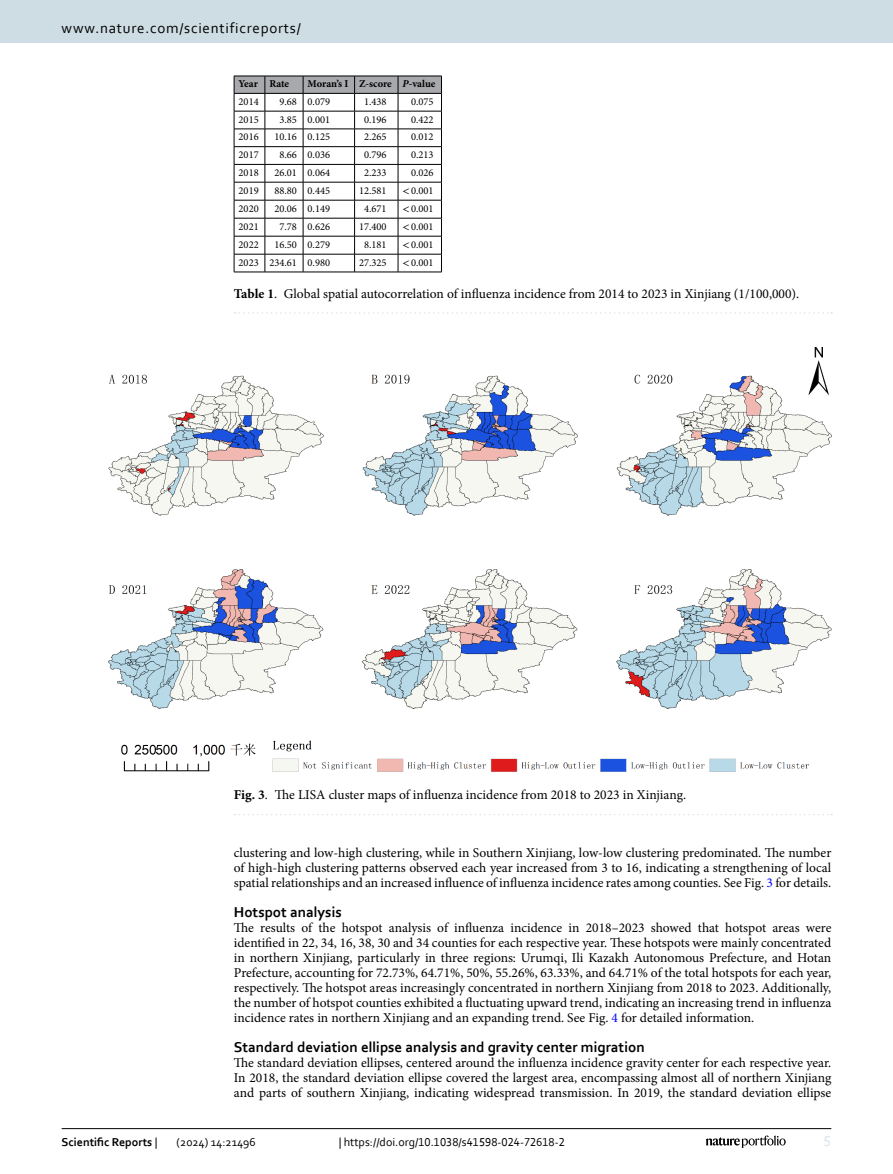
<style>
.page{position:relative;width:893px;height:1174px;background:#fff}
.page>*{position:absolute;margin:0;border:0;box-sizing:border-box;transform-origin:0 0}
.Head_2{font:700 15px "Corbel";color:#000}
.t1{font:15px "Corbel";letter-spacing:.05em;color:#000}
.t2{font:15px "Corbel";color:#d9e4eb}
.Body_Text{font:13.5px/15px "Minion Pro";color:#000;text-align:justify}
.Table_Caption{font:13.5px "Minion Pro";color:#000}
.Figure_Caption{font:13.5px "Minion Pro";color:#000}
.t3{font:12px "Corbel";color:#000}
.t4{font:700 12px "Corbel";color:#000}
.Table_Body{font:10.5px "Minion Pro";color:#000}
.Table_Head{font:700 10.5px "Minion Pro";letter-spacing:-.005em;color:#000}
.s1{font-style:italic}
.s2{font-family:"STIX"}
.s3{font-weight:700}
.s4{color:#00f}
.s5{font-weight:400}
</style>
<div class="page">
<img style="left:108px;top:347px;width:723px;height:424px">
<svg style="left:235px;top:814px;width:597px;height:1px"></svg>
<hr style="left:265px;top:272px;width:38px;height:1px;background:#000">
<hr style="left:303px;top:272px;width:52px;height:1px;background:#000">
<hr style="left:355px;top:272px;width:43px;height:1px;background:#000">
<svg style="left:234px;top:76px;width:208px;height:196px"></svg>
<hr style="left:398px;top:272px;width:44px;height:1px;background:#000">
<hr style="left:234px;top:272px;width:31px;height:1px;background:#000">
<svg style="left:235px;top:312px;width:597px;height:2px"></svg>
<hr style="left:62px;top:1128px;width:769px;height:1px;background:#000">
<svg style="left:706px;top:1135px;width:80px;height:12px"></svg>
<div style="left:0;top:0;width:893px;height:43px;background:#cedde4"></div>
<p class="t1" style="left:62px;top:18px;width:241px">www.nature.com/scientificreports/</p>
<p class="Table_Head" style="left:239px;top:77px;width:21px">Year</p>
<p class="Table_Head" style="left:269px;top:77px;width:21px">Rate</p>
<p class="Table_Head" style="left:308px;top:77px;width:42px">Moran’s I</p>
<p class="Table_Head" style="left:359px;top:77px;width:34px">Z-score</p>
<p class="Table_Head" style="left:403px;top:77px;width:34px"><span class="s1">P</span>-value</p>
<p class="Table_Body" style="left:239px;top:95px;width:22px">2014</p>
<p class="Table_Body" style="left:279px;top:95px;width:19px">9.68</p>
<p class="Table_Body" style="left:308px;top:95px;width:24px">0.079</p>
<p class="Table_Body" style="left:364px;top:95px;width:24px">1.438</p>
<p class="Table_Body" style="left:411px;top:95px;width:24px">0.075</p>
<p class="Table_Body" style="left:239px;top:112px;width:22px">2015</p>
<p class="Table_Body" style="left:279px;top:112px;width:19px">3.85</p>
<p class="Table_Body" style="left:308px;top:112px;width:24px">0.001</p>
<p class="Table_Body" style="left:364px;top:112px;width:24px">0.196</p>
<p class="Table_Body" style="left:411px;top:112px;width:24px">0.422</p>
<p class="Table_Body" style="left:239px;top:130px;width:22px">2016</p>
<p class="Table_Body" style="left:274px;top:130px;width:24px">10.16</p>
<p class="Table_Body" style="left:308px;top:130px;width:24px">0.125</p>
<p class="Table_Body" style="left:364px;top:130px;width:24px">2.265</p>
<p class="Table_Body" style="left:411px;top:130px;width:24px">0.012</p>
<p class="Table_Body" style="left:239px;top:148px;width:22px">2017</p>
<p class="Table_Body" style="left:279px;top:148px;width:19px">8.66</p>
<p class="Table_Body" style="left:308px;top:148px;width:24px">0.036</p>
<p class="Table_Body" style="left:364px;top:148px;width:24px">0.796</p>
<p class="Table_Body" style="left:411px;top:148px;width:24px">0.213</p>
<p class="Table_Body" style="left:239px;top:166px;width:22px">2018</p>
<p class="Table_Body" style="left:274px;top:166px;width:24px">26.01</p>
<p class="Table_Body" style="left:308px;top:166px;width:24px">0.064</p>
<p class="Table_Body" style="left:364px;top:166px;width:24px">2.233</p>
<p class="Table_Body" style="left:411px;top:166px;width:24px">0.026</p>
<p class="Table_Body" style="left:239px;top:183px;width:22px">2019</p>
<p class="Table_Body" style="left:274px;top:183px;width:24px">88.80</p>
<p class="Table_Body" style="left:308px;top:183px;width:24px">0.445</p>
<p class="Table_Body" style="left:359px;top:183px;width:29px">12.581</p>
<p class="Table_Body" style="left:403px;top:184px;width:33px"><span class="s2">&lt;</span>0.001</p>
<p class="Table_Body" style="left:239px;top:201px;width:22px">2020</p>
<p class="Table_Body" style="left:274px;top:201px;width:24px">20.06</p>
<p class="Table_Body" style="left:308px;top:201px;width:24px">0.149</p>
<p class="Table_Body" style="left:364px;top:201px;width:24px">4.671</p>
<p class="Table_Body" style="left:403px;top:202px;width:33px"><span class="s2">&lt;</span>0.001</p>
<p class="Table_Body" style="left:239px;top:219px;width:22px">2021</p>
<p class="Table_Body" style="left:279px;top:219px;width:19px">7.78</p>
<p class="Table_Body" style="left:308px;top:219px;width:24px">0.626</p>
<p class="Table_Body" style="left:359px;top:219px;width:29px">17.400</p>
<p class="Table_Body" style="left:403px;top:220px;width:33px"><span class="s2">&lt;</span>0.001</p>
<p class="Table_Body" style="left:239px;top:237px;width:22px">2022</p>
<p class="Table_Body" style="left:274px;top:237px;width:24px">16.50</p>
<p class="Table_Body" style="left:308px;top:237px;width:24px">0.279</p>
<p class="Table_Body" style="left:364px;top:237px;width:24px">8.181</p>
<p class="Table_Body" style="left:403px;top:237px;width:33px"><span class="s2">&lt;</span>0.001</p>
<p class="Table_Body" style="left:239px;top:255px;width:22px">2023</p>
<p class="Table_Body" style="left:269px;top:255px;width:29px">234.61</p>
<p class="Table_Body" style="left:308px;top:255px;width:24px">0.980</p>
<p class="Table_Body" style="left:359px;top:255px;width:29px">27.325</p>
<p class="Table_Body" style="left:403px;top:255px;width:33px"><span class="s2">&lt;</span>0.001</p>
<p class="Table_Caption" style="left:234px;top:284px;width:567px"><span class="s3">Table 1</span>. Global spatial autocorrelation of influenza incidence from 2014 to 2023 in Xinjiang (1/100,000).</p>
<p class="Figure_Caption" style="left:234px;top:786px;width:454px"><span class="s3">Fig. 3</span>. The LISA cluster maps of influenza incidence from 2018 to 2023 in Xinjiang.</p>
<p class="Body_Text" style="left:234px;top:845px;width:599px">clustering and low-high clustering, while in Southern Xinjiang, low-low clustering predominated. The number of high-high clustering patterns observed each year increased from 3 to 16, indicating a strengthening of local spatial relationships and an increased influence of influenza incidence rates among counties. See Fig. <span class="s4">3</span> for details.</p>
<p class="Head_2" style="left:234px;top:903px;width:109px">Hotspot analysis</p>
<p class="Body_Text" style="left:234px;top:920px;width:599px">The results of the hotspot analysis of influenza incidence in 2018–2023 showed that hotspot areas were identified in 22, 34, 16, 38, 30 and 34 counties for each respective year. These hotspots were mainly concentrated in northern Xinjiang, particularly in three regions: Urumqi, Ili Kazakh Autonomous Prefecture, and Hotan Prefecture, accounting for 72.73%, 64.71%, 50%, 55.26%, 63.33%, and 64.71% of the total hotspots for each year, respectively. The hotspot areas increasingly concentrated in northern Xinjiang from 2018 to 2023. Additionally, the number of hotspot counties exhibited a fluctuating upward trend, indicating an increasing trend in influenza incidence rates in northern Xinjiang and an expanding trend. See Fig. <span class="s4">4</span> for detailed information.</p>
<p class="Head_2" style="left:234px;top:1038px;width:412px">Standard deviation ellipse analysis and gravity center migration</p>
<p class="Body_Text" style="left:234px;top:1055px;width:599px">The standard deviation ellipses, centered around the influenza incidence gravity center for each respective year.<br>In 2018, the standard deviation ellipse covered the largest area, encompassing almost all of northern Xinjiang and parts of southern Xinjiang, indicating widespread transmission. In 2019, the standard deviation ellipse</p>
<p class="t4" style="left:62px;top:1134px;width:97px">Scientific Reports <span class="s5">|</span></p>
<p class="t3" style="left:177px;top:1134px;width:81px">(2024) 14:21496</p>
<p class="t3" style="left:339px;top:1134px;width:228px">| https://doi.org/10.1038/s41598-024-72618-2</p>
<p class="t2" style="left:824px;top:1132px;width:9px">5</p>
</div>
